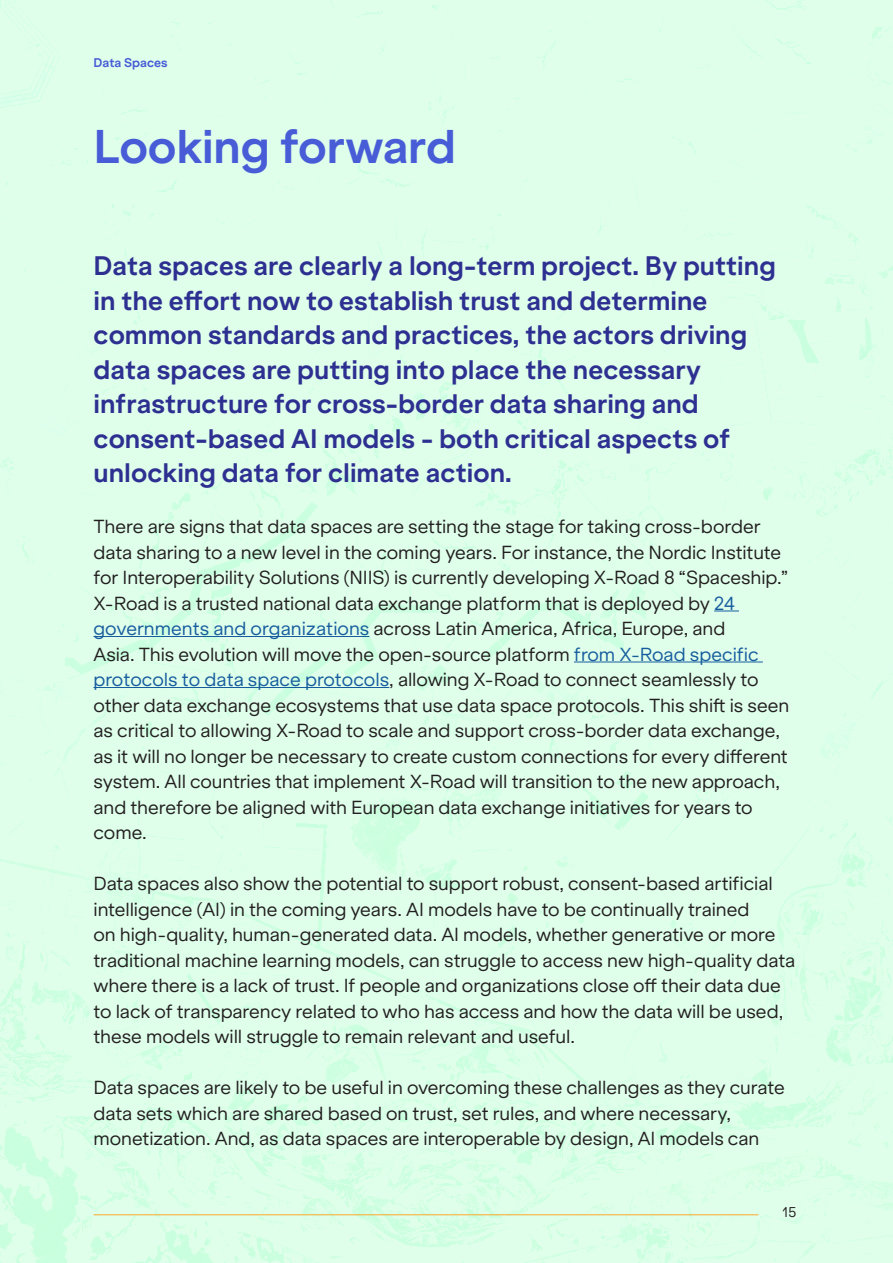
<style>
.page{position:relative;width:893px;height:1263px;background:#dfffeb}
.page>*{position:absolute;margin:0;border:0;box-sizing:border-box;transform-origin:0 0}
.t1{font:700 45px "Klarheit Grotesk";letter-spacing:-.01em;color:#475cd6}
.t2{font:700 25.5px/34.5px "Klarheit Grotesk";color:#2e3091}
.t3{font:18px/25.5px "Klarheit Grotesk";letter-spacing:-.005em;color:#231f20}
.t4{font:13.5px "Klarheit Grotesk";color:#231f20}
.t5{font:700 12px "Klarheit Grotesk";color:#475cd6}
.s1{color:#175d9e}
</style>
<div class="page">
<svg style="left:714px;top:610px;width:25px;height:1px"></svg>
<hr style="left:94px;top:636px;width:275px;height:1px;background:#175d9e">
<hr style="left:574px;top:661px;width:189px;height:1px;background:#175d9e">
<hr style="left:94px;top:687px;width:295px;height:1px;background:#175d9e">
<hr style="left:94px;top:1214px;width:664px;height:1px;background:#faa82b">
<p class="t5" style="left:94px;top:53px;width:76px">Data Spaces</p>
<p class="t1" style="left:94px;top:109px;width:364px">Looking forward</p>
<p class="t2" style="left:94px;top:246px;width:684px">Data spaces are clearly a long-term project. By putting in the effort now to establish trust and determine common standards and practices, the actors driving data spaces are putting into place the necessary infrastructure for cross-border data sharing and consent-based AI models - both critical aspects of unlocking data for climate action.</p>
<p class="t3" style="left:94px;top:512px;width:697px">There are signs that data spaces are setting the stage for taking cross-border data sharing to a new level in the coming years. For instance, the Nordic Institute for Interoperability Solutions (NIIS) is currently developing X-Road 8 “Spaceship.” X-Road is a trusted national data exchange platform that is deployed by <span class="s1">24 governments and organizations</span> across Latin America, Africa, Europe, and<br>Asia. This evolution will move the open-source platform <span class="s1">from X-Road specific protocols to data space protocols</span>, allowing X-Road to connect seamlessly to other data exchange ecosystems that use data space protocols. This shift is seen as critical to allowing X-Road to scale and support cross-border data exchange, as it will no longer be necessary to create custom connections for every different system. All countries that implement X-Road will transition to the new approach, and therefore be aligned with European data exchange initiatives for years to come.</p>
<p class="t3" style="left:94px;top:869px;width:703px">Data spaces also show the potential to support robust, consent-based artificial intelligence (AI) in the coming years. AI models have to be continually trained<br>on high-quality, human-generated data. AI models, whether generative or more traditional machine learning models, can struggle to access new high-quality data where there is a lack of trust. If people and organizations close off their data due to lack of transparency related to who has access and how the data will be used, these models will struggle to remain relevant and useful.</p>
<p class="t3" style="left:94px;top:1073px;width:693px">Data spaces are likely to be useful in overcoming these challenges as they curate data sets which are shared based on trust, set rules, and where necessary, monetization. And, as data spaces are interoperable by design, AI models can</p>
<p class="t4" style="left:782px;top:1201px;width:16px">15</p>
</div>
